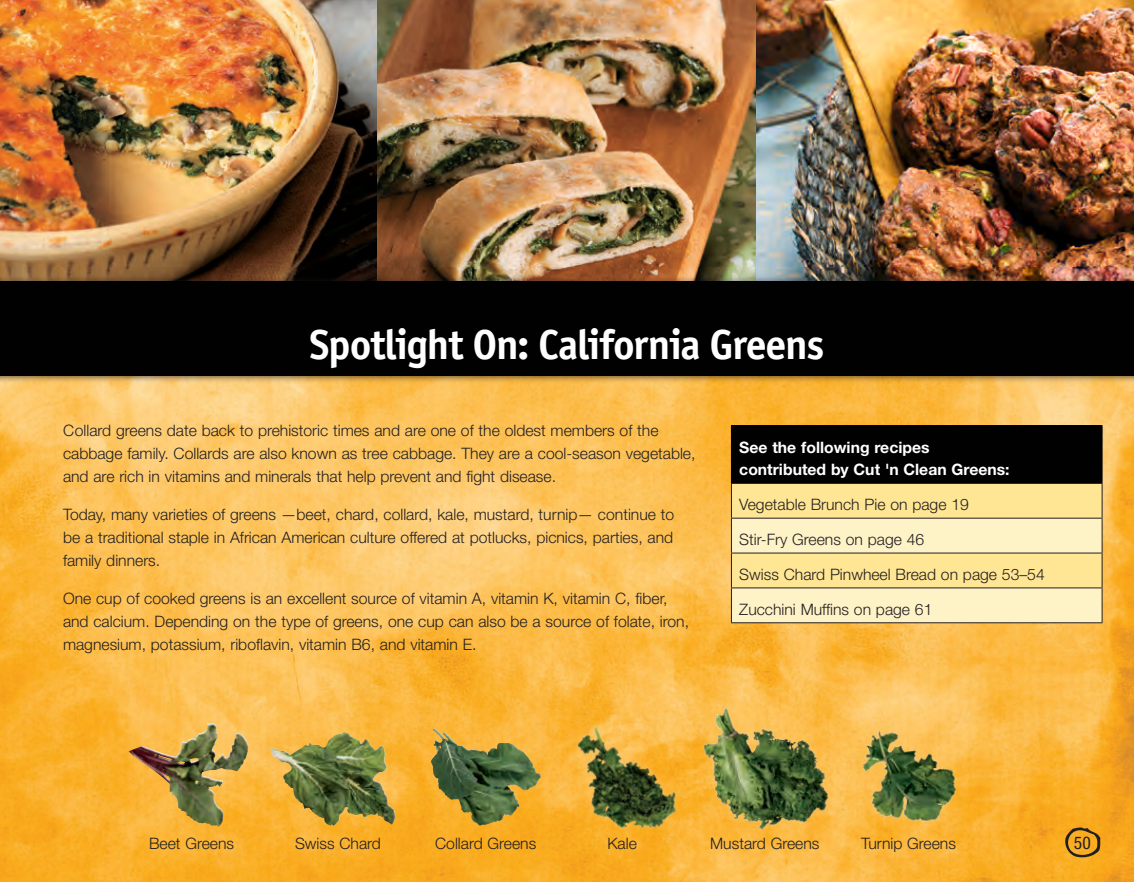
<style>
.page{position:relative;width:1134px;height:882px;background:#fff}
.page>*{position:absolute;margin:0;border:0;box-sizing:border-box;transform-origin:0 0}
.t1{font:42px "Officina Sans Bold A";letter-spacing:-.03em;color:#fff}
.t2{font:condensed 17.5px "Helvetica Neue LT Std";color:#231f20}
.t3{font:300 15.75px/22.8px "Helvetica Neue LT Std";color:#231f20}
.t4{font:700 15.75px/22.8px "Helvetica Neue LT Std";color:#fff}
</style>
<div class="page">
<img style="left:0;top:384px;width:1134px;height:498px">
<img style="left:0;top:0;width:1134px;height:275px">
<div style="left:0;top:275px;width:1134px;height:109px;background:#231f20;opacity:.75"></div>
<div style="left:0;top:282px;width:1134px;height:94px;background:#010101"></div>
<div style="left:731px;top:426px;width:371px;height:57px;background:#010101"></div>
<svg style="left:732px;top:484px;width:370px;height:138px;background:#fceaac"></svg>
<hr style="left:731px;top:484px;width:1px;height:34px;background:#231f20">
<hr style="left:1102px;top:484px;width:1px;height:34px;background:#231f20">
<hr style="left:731px;top:518px;width:372px;height:1px;background:#231f20">
<hr style="left:731px;top:519px;width:1px;height:34px;background:#231f20">
<hr style="left:1102px;top:519px;width:1px;height:34px;background:#231f20">
<hr style="left:731px;top:553px;width:372px;height:1px;background:#231f20">
<hr style="left:731px;top:553px;width:1px;height:34px;background:#231f20">
<hr style="left:1102px;top:553px;width:1px;height:34px;background:#231f20">
<hr style="left:731px;top:587px;width:372px;height:1px;background:#231f20">
<hr style="left:731px;top:588px;width:1px;height:34px;background:#231f20">
<hr style="left:1102px;top:588px;width:1px;height:34px;background:#231f20">
<hr style="left:731px;top:622px;width:372px;height:1px;background:#231f20">
<hr style="left:731px;top:425px;width:372px;height:1px;background:#010101">
<hr style="left:1102px;top:426px;width:1px;height:57px;background:#010101">
<hr style="left:731px;top:483px;width:372px;height:1px;background:#010101">
<img style="left:557px;top:705px;width:131px;height:148px">
<img style="left:431px;top:729px;width:12px;height:47px">
<img style="left:270px;top:732px;width:74px;height:77px">
<img style="left:857px;top:729px;width:103px;height:97px">
<img style="left:129px;top:723px;width:83px;height:98px">
<img style="left:701px;top:705px;width:127px;height:128px">
<svg style="left:1065px;top:827px;width:35px;height:30px"></svg>
<h2 class="t1" style="left:310px;top:319px;width:516px">Spotlight On: California Greens</h2>
<p class="t3" style="left:63px;top:419px;width:634px">Collard greens date back to prehistoric times and are one of the oldest members of the cabbage family. Collards are also known as tree cabbage. They are a cool-season vegetable, and are rich in vitamins and minerals that help prevent and fight disease.</p>
<p class="t3" style="left:63px;top:503px;width:613px;text-align:justify">Today, many varieties of greens —beet, chard, collard, kale, mustard, turnip— continue to be a traditional staple in African American culture offered at potlucks, picnics, parties, and family dinners.</p>
<p class="t3" style="left:63px;top:587px;width:628px">One cup of cooked greens is an excellent source of vitamin A, vitamin K, vitamin C, fiber, and calcium. Depending on the type of greens, one cup can also be a source of folate, iron, magnesium, potassium, riboflavin, vitamin B6, and vitamin E.</p>
<p class="t4" style="left:739px;top:435px;width:272px">See the following recipes contributed by Cut 'n Clean Greens:</p>
<p class="t3" style="left:739px;top:493px;width:231px">Vegetable Brunch Pie on page 19</p>
<p class="t3" style="left:739px;top:528px;width:187px">Stir-Fry Greens on page 46</p>
<p class="t3" style="left:739px;top:563px;width:307px">Swiss Chard Pinwheel Bread on page 53–54</p>
<p class="t3" style="left:739px;top:598px;width:195px">Zucchini Muffins on page 61</p>
<p class="t3" style="left:149px;top:832px;width:87px">Beet Greens</p>
<p class="t3" style="left:295px;top:832px;width:87px">Swiss Chard</p>
<p class="t3" style="left:435px;top:832px;width:103px">Collard Greens</p>
<p class="t3" style="left:607px;top:832px;width:31px">Kale</p>
<p class="t3" style="left:710px;top:832px;width:111px">Mustard Greens</p>
<p class="t3" style="left:861px;top:832px;width:96px">Turnip Greens</p>
<p class="t2" style="left:1074px;top:833px;width:18px">50</p>
</div>
